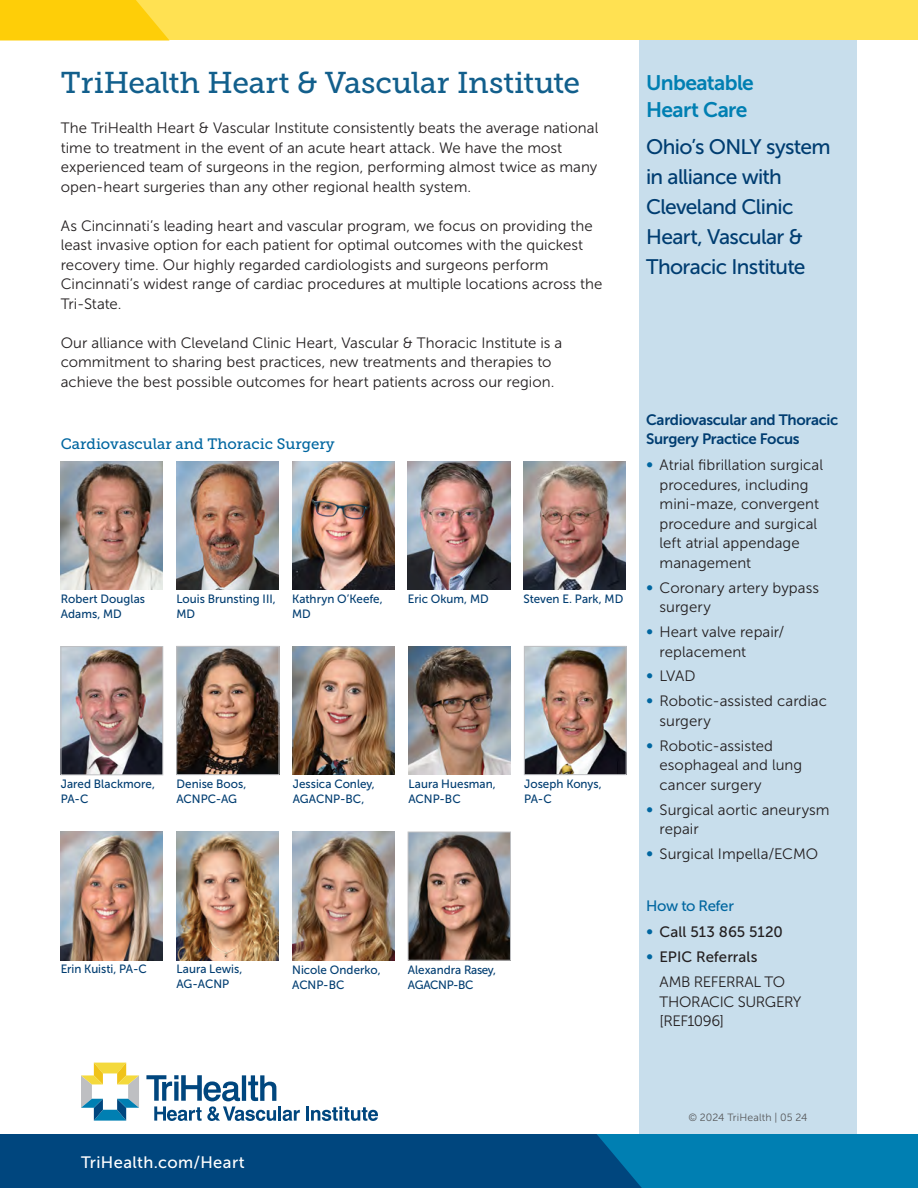
<style>
.page{position:relative;width:918px;height:1188px;background:#fff}
.page>*{position:absolute;margin:0;border:0;box-sizing:border-box;transform-origin:0 0}
.ENTITY_headline{font:30px "Museo Slab 500";color:#125f8c}
.practice_focus{font:21px/30px "Museo Sans 500";letter-spacing:-.03em;color:#003d71}
.practice_focus-2{font:21px/27px "Museo Sans 700";letter-spacing:-.03em;color:#007fb2}
.t1{font:16.5px "Museo Sans 500";letter-spacing:.025em;color:#fff}
.INTRO{font:15px/19.5px "Museo Sans 300";letter-spacing:.005em;color:#231f20}
.practice_focus-3{font:15px/19.5px "Museo Sans 700";letter-spacing:-.02em;color:#003d71}
.referral_text{font:15px/19.5px "Museo Sans 300";letter-spacing:-.025em;color:#231f20}
.PHOTOS-specialty_subhead{font:15px "Museo Slab 500";color:#0066a0}
.t2{font:15px "Museo Sans 500";color:#231f20}
.subhead-12{font:15px "Museo Sans 500";letter-spacing:-.03em;color:#0066a0}
.CUTLINE-Name{font:12px/15px "Museo Sans 500";color:#003d71}
.CUTLINE-Name-2{font:12px/15px "Museo Sans 500";letter-spacing:-.02em;color:#003d71}
.Office_Heading{font:10.5px "Museo Sans 300";letter-spacing:.01em;color:#57585a}
.s1{font-size:18px;color:#0066a0}
.s2{font-family:"Museo Sans 300";font-size:18px;color:#0066a0}
</style>
<div class="page">
<div style="left:79px;top:1134px;width:839px;height:54px;background:#007fb2"></div>
<div style="left:0;top:1134px;width:642px;height:54px;background:#00467e"></div>
<div style="left:0;top:0;width:918px;height:40px;background:#ffe152"></div>
<svg style="left:0;top:0;width:169px;height:40px;background:#fecf0f"></svg>
<svg style="left:81px;top:1063px;width:58px;height:58px"></svg>
<hr style="left:278px;top:1106px;width:3px;height:15px;background:#00467e">
<svg style="left:283px;top:1110px;width:17px;height:11px"></svg>
<hr style="left:306px;top:1106px;width:3px;height:15px;background:#00467e">
<svg style="left:311px;top:1106px;width:67px;height:15px"></svg>
<svg style="left:146px;top:1075px;width:130px;height:46px"></svg>
<img style="left:61px;top:461px;width:102px;height:129px">
<img style="left:292px;top:461px;width:102px;height:129px">
<img style="left:176px;top:461px;width:103px;height:129px">
<img style="left:524px;top:461px;width:102px;height:129px">
<img style="left:408px;top:461px;width:102px;height:129px">
<img style="left:408px;top:646px;width:103px;height:128px">
<img style="left:178px;top:648px;width:99px;height:125px">
<div style="left:176px;top:646px;width:103px;height:129px;border:1px solid #bebfc2"></div>
<img style="left:292px;top:832px;width:102px;height:128px">
<img style="left:410px;top:834px;width:99px;height:124px">
<div style="left:408px;top:832px;width:103px;height:128px;border:1px solid #bebfc2"></div>
<img style="left:293px;top:646px;width:102px;height:128px">
<img style="left:176px;top:832px;width:103px;height:128px">
<img style="left:526px;top:648px;width:98px;height:125px">
<div style="left:524px;top:646px;width:102px;height:129px;border:1px solid #bebfc2"></div>
<img style="left:63px;top:648px;width:98px;height:125px">
<div style="left:61px;top:646px;width:102px;height:129px;border:1px solid #bebfc2"></div>
<div style="left:639px;top:40px;width:218px;height:1094px;background:#c8deec"></div>
<img style="left:61px;top:832px;width:102px;height:128px">
<p class="ENTITY_headline" style="left:61px;top:66px;width:521px">TriHealth Heart &amp; Vascular Institute</p>
<p class="INTRO" style="left:61px;top:118px;width:539px">The TriHealth Heart &amp; Vascular Institute consistently beats the average national time to treatment in the event of an acute heart attack. We have the most experienced team of surgeons in the region, performing almost twice as many open-heart surgeries than any other regional health system.</p>
<p class="INTRO" style="left:61px;top:216px;width:543px">As Cincinnati’s leading heart and vascular program, we focus on providing the least invasive option for each patient for optimal outcomes with the quickest recovery time. Our highly regarded cardiologists and surgeons perform Cincinnati’s widest range of cardiac procedures at multiple locations across the Tri-State.</p>
<p class="INTRO" style="left:61px;top:333px;width:503px">Our alliance with Cleveland Clinic Heart, Vascular &amp; Thoracic Institute is a commitment to sharing best practices, new treatments and therapies to achieve the best possible outcomes for heart patients across our region.</p>
<p class="PHOTOS-specialty_subhead" style="left:61px;top:435px;width:275px">Cardiovascular and Thoracic Surgery</p>
<p class="CUTLINE-Name" style="left:61px;top:591px;width:86px">Robert Douglas<br>Adams, MD</p>
<p class="CUTLINE-Name" style="left:292px;top:591px;width:92px">Kathryn O’Keefe,<br>MD</p>
<p class="CUTLINE-Name" style="left:176px;top:591px;width:101px">Louis Brunsting III,<br>MD</p>
<p class="CUTLINE-Name" style="left:408px;top:591px;width:82px">Eric Okum, MD</p>
<p class="CUTLINE-Name" style="left:524px;top:592px;width:101px">Steven E. Park, MD</p>
<p class="CUTLINE-Name" style="left:61px;top:777px;width:96px">Jared Blackmore,<br>PA- C</p>
<p class="CUTLINE-Name" style="left:176px;top:777px;width:72px">Denise Boos,<br>ACNPC-AG</p>
<p class="CUTLINE-Name" style="left:293px;top:776px;width:84px">Jessica Conley,<br>AGACNP- BC,</p>
<p class="CUTLINE-Name" style="left:408px;top:776px;width:89px">Laura Huesman,<br>ACNP‑BC</p>
<p class="CUTLINE-Name" style="left:524px;top:777px;width:79px">Joseph Konys,<br>PA- C</p>
<p class="CUTLINE-Name" style="left:61px;top:962px;width:88px">Erin Kuisti, PA- C</p>
<p class="CUTLINE-Name" style="left:176px;top:962px;width:68px">Laura Lewis,</p>
<p class="CUTLINE-Name" style="left:176px;top:977px;width:54px">AG‑ACNP</p>
<p class="CUTLINE-Name" style="left:292px;top:962px;width:90px">Nicole Onderko,<br>ACNP- BC</p>
<p class="CUTLINE-Name-2" style="left:408px;top:962px;width:90px">Alexandra Rasey,<br>AGACNP- BC</p>
<p class="practice_focus-2" style="left:646px;top:69px;width:109px">Unbeatable<br>Heart Care</p>
<p class="practice_focus" style="left:646px;top:132px;width:186px">Ohio’s ONLY system in alliance with<br>Cleveland Clinic<br>Heart, Vascular &amp;<br>Thoracic Institute</p>
<p class="practice_focus-3" style="left:646px;top:410px;width:194px">Cardiovascular and Thoracic<br>Surgery Practice Focus</p>
<p class="INTRO" style="left:660px;top:455px;width:165px;text-indent:-14px"><span class="s1">•</span> Atrial fibrillation surgical procedures, including mini-maze, convergent procedure and surgical left atrial appendage management</p>
<p class="INTRO" style="left:660px;top:578px;width:161px;text-indent:-14px"><span class="s1">•</span> Coronary artery bypass surgery</p>
<p class="INTRO" style="left:660px;top:622px;width:126px;text-indent:-14px"><span class="s1">•</span> Heart valve repair/ replacement</p>
<p class="INTRO" style="left:646px;top:667px;width:51px"><span class="s1">•</span> LVAD</p>
<p class="INTRO" style="left:660px;top:692px;width:169px;text-indent:-14px"><span class="s1">•</span> Robotic-assisted cardiac surgery</p>
<p class="INTRO" style="left:660px;top:736px;width:144px;text-indent:-14px"><span class="s1">•</span> Robotic-assisted esophageal and lung cancer surgery</p>
<p class="INTRO" style="left:660px;top:800px;width:172px;text-indent:-14px"><span class="s1">•</span> Surgical aortic aneurysm repair</p>
<p class="INTRO" style="left:646px;top:844px;width:174px"><span class="s1">•</span> Surgical Impella/ECMO</p>
<p class="subhead-12" style="left:646px;top:898px;width:89px">How to Refer</p>
<p class="t2" style="left:646px;top:924px;width:138px"><span class="s2">•</span> Call 513 865 5120</p>
<p class="t2" style="left:646px;top:949px;width:113px"><span class="s2">•</span> EPIC Referrals</p>
<p class="referral_text" style="left:660px;top:972px;width:143px">AMB REFERRAL TO<br>THORACIC SURGERY [REF1096]</p>
<p class="t1" style="left:81px;top:1153px;width:165px">TriHealth.com/Heart</p>
<p class="Office_Heading" style="left:688px;top:1112px;width:121px">© 2024 TriHealth | 05 24</p>
</div>
